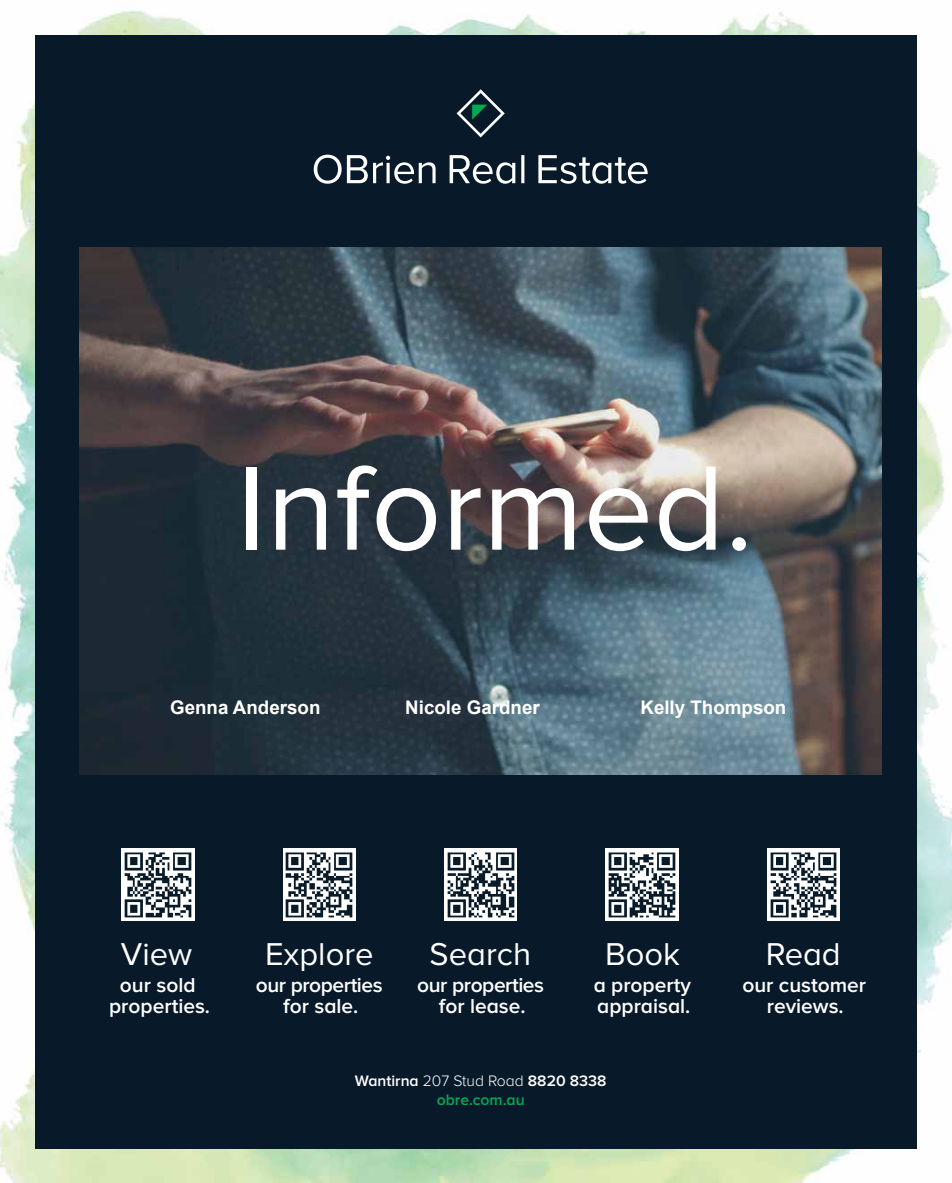
<style>
.page{position:relative;width:952px;height:1183px;background:#fff}
.page>*{position:absolute;margin:0;border:0;box-sizing:border-box;transform-origin:0 0}
.t1{font:124.38px "Proxima Nova OBRE";color:#fff}
.t2{font:32.75px "Proxima Nova OBRE";color:#fff}
.t3{font:600 21px/21px "Proxima Nova OBRE";color:#fff;text-align:center}
.t4{font:600 21px/21px "Proxima Nova OBRE";letter-spacing:-.02em;color:#fff;text-align:center}
.t5{font:700 18.75px "Arial";color:#fff}
.t6{font:600 15.75px/18.9px "Proxima Nova OBRE";color:#fff;text-align:center}
.s1{font-weight:300}
.s2{color:#0a5}
</style>
<div class="page">
<img style="left:0;top:8px;width:952px;height:1174px">
<div style="left:35px;top:35px;width:881px;height:1113px;background:#081a29"></div>
<svg style="left:314px;top:89px;width:333px;height:95px"></svg>
<img style="left:80px;top:247px;width:801px;height:527px">
<img style="left:767px;top:848px;width:72px;height:72px">
<img style="left:606px;top:848px;width:72px;height:72px">
<img style="left:283px;top:848px;width:72px;height:72px">
<img style="left:444px;top:848px;width:73px;height:72px">
<img style="left:122px;top:848px;width:72px;height:72px">
<h1 class="t1" style="left:237px;top:439px;width:518px">Informed.</h1>
<p class="t5" style="left:170px;top:693px;width:152px">Genna Anderson</p>
<p class="t5" style="left:405px;top:693px;width:136px">Nicole Gardner</p>
<p class="t5" style="left:640px;top:693px;width:147px">Kelly Thompson</p>
<h2 class="t2" style="left:121px;top:935px;width:73px">View</h2>
<p class="t3" style="left:109px;top:975px;width:102px">our sold properties.</p>
<h2 class="t2" style="left:265px;top:935px;width:110px">Explore</h2>
<p class="t4" style="left:256px;top:975px;width:128px">our properties for sale.</p>
<h2 class="t2" style="left:430px;top:935px;width:103px">Search</h2>
<p class="t4" style="left:417px;top:975px;width:128px">our properties for lease.</p>
<h2 class="t2" style="left:605px;top:935px;width:76px">Book</h2>
<p class="t3" style="left:594px;top:975px;width:99px;text-align:left">a property appraisal.</p>
<p class="t6" style="left:355px;top:1071px;width:253px">Wantirna <span class="s1">207 Stud Road</span> 8820 8338 <span class="s2">obre.com.au</span></p>
<h2 class="t2" style="left:766px;top:935px;width:76px">Read</h2>
<p class="t3" style="left:742px;top:975px;width:125px">our customer reviews.</p>
</div>
